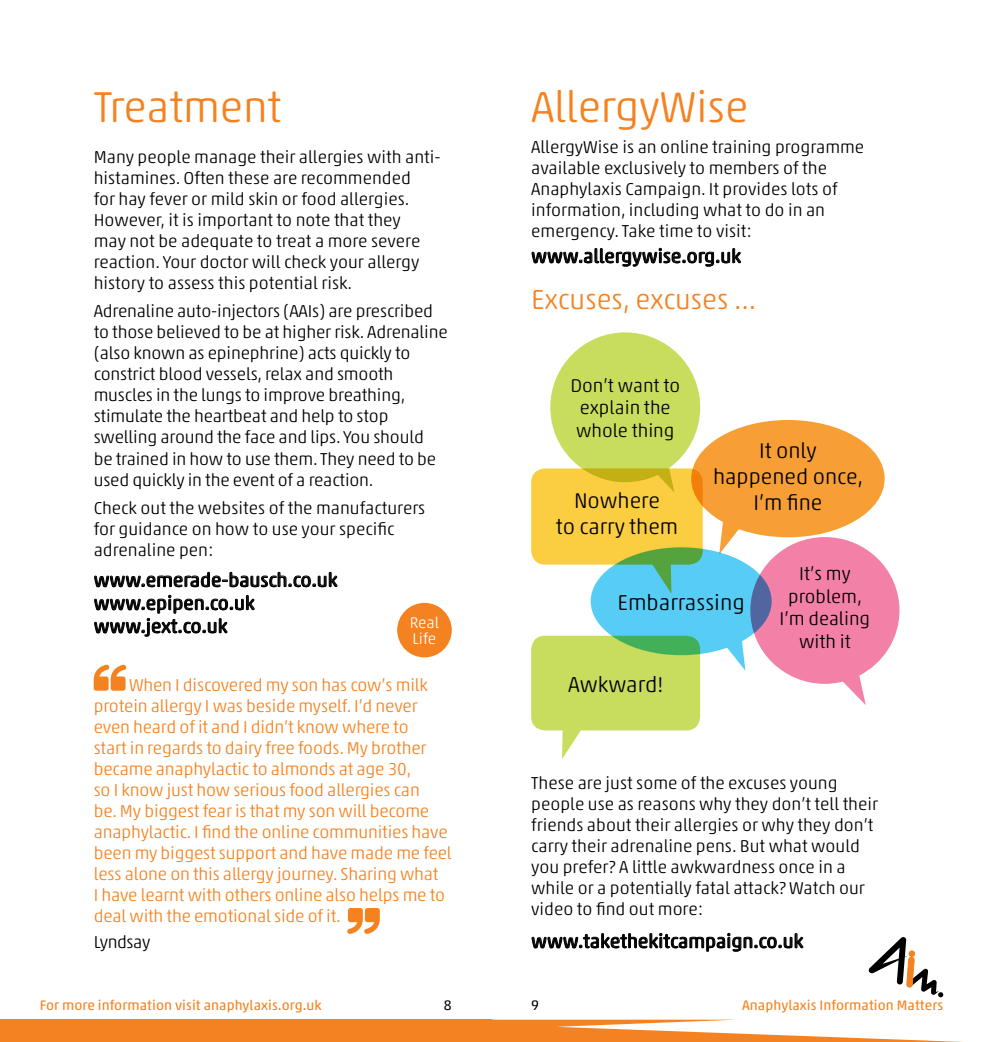
<style>
.page{position:relative;width:983px;height:1042px;background:#fff}
.page>*{position:absolute;margin:0;border:0;box-sizing:border-box;transform-origin:0 0}
.t1{font:300 43.75px "Akko Rounded Pro";letter-spacing:-.005em;color:#f58220}
.t2{font:300 28px "Akko Rounded Pro";color:#f58220}
.t3{font:300 21.88px "Akko Rounded Pro";color:#000}
.t4{font:300 21.7px/25.9px "Akko Rounded Pro";color:#000;text-align:center}
.t5{font:19.25px/23.1px "Akko Rounded Pro";color:#000}
.t6{font:300 18.72px/22.6px "Akko Rounded Pro";color:#000;text-align:center}
.t7{font:300 17.5px/21px "Akko Rounded Pro";color:#000}
.t8{font:300 17.5px/21px "Akko Rounded Pro";letter-spacing:-.01em;color:#f58220}
.t9{font:300 17.5px "Akko Rounded Pro";letter-spacing:-.025em;color:#000}
.t10{font:300 15.75px/15.8px "Akko Rounded Pro";color:#fff}
.t11{font:14px "Akko Rounded Pro";letter-spacing:.005em;color:#f58220}
.t12{font:14px "Akko Rounded Pro";color:#000}
</style>
<div class="page">
<svg style="left:868px;top:937px;width:75px;height:60px"></svg>
<svg style="left:491px;top:1019px;width:472px;height:23px"></svg>
<div style="left:0;top:1019px;width:491px;height:23px;background:#f58220"></div>
<svg style="left:94px;top:572px;width:243px;height:15px"></svg>
<svg style="left:94px;top:595px;width:161px;height:42px"></svg>
<svg style="left:94px;top:664px;width:32px;height:27px"></svg>
<svg style="left:531px;top:248px;width:210px;height:19px"></svg>
<svg style="left:531px;top:933px;width:272px;height:19px"></svg>
<svg style="left:531px;top:332px;width:368px;height:427px"></svg>
<div style="left:397px;top:603px;width:54px;height:54px;background:#f58220;border-radius:50%"></div>
<svg style="left:347px;top:908px;width:33px;height:26px"></svg>
<h1 class="t1" style="left:94px;top:81px;width:189px">Treatment</h1>
<p class="t7" style="left:94px;top:146px;width:348px">Many people manage their allergies with anti&shy;histamines. Often these are recommended<br>for hay fever or mild skin or food allergies.<br>However, it is important to note that they<br>may not be adequate to treat a more severe reaction. Your doctor will check your allergy history to assess this potential risk.</p>
<p class="t7" style="left:94px;top:301px;width:355px">Adrenaline auto-injectors (AAIs) are prescribed to those believed to be at higher risk. Adrenaline (also known as epinephrine) acts quickly to constrict blood vessels, relax and smooth muscles in the lungs to improve breathing, stimulate the heartbeat and help to stop swelling around the face and lips. You should<br>be trained in how to use them. They need to be used quickly in the event of a reaction.</p>
<p class="t7" style="left:94px;top:497px;width:333px">Check out the websites of the manufacturers for guidance on how to use your specific adrenaline pen:</p>
<p class="t5" style="left:94px;top:568px;width:245px">www.emerade-bausch.co.uk www.epipen.co.uk www.jext.co.uk</p>
<p class="t10" style="left:409px;top:615px;width:31px">Real<br>Life</p>
<p class="t8" style="left:94px;top:674px;width:359px;text-indent:35px">When I discovered my son has cow’s milk protein allergy I was beside myself. I’d never even heard of it and I didn’t know where to<br>start in regards to dairy free foods. My brother became anaphylactic to almonds at age 30,<br>so I know just how serious food allergies can<br>be. My biggest fear is that my son will become anaphylactic. I find the online communities have been my biggest support and have made me feel less alone on this allergy journey. Sharing what<br>I have learnt with others online also helps me to deal with the emotional side of it.</p>
<p class="t9" style="left:94px;top:931px;width:58px">Lyndsay</p>
<h1 class="t1" style="left:531px;top:81px;width:218px">AllergyWise</h1>
<p class="t7" style="left:531px;top:136px;width:334px">AllergyWise is an online training programme available exclusively to members of the Anaphylaxis Campaign. It provides lots of information, including what to do in an emergency. Take time to visit:</p>
<p class="t5" style="left:531px;top:244px;width:211px">www.allergywise.org.uk</p>
<h2 class="t2" style="left:531px;top:283px;width:226px">Excuses, excuses ...</h2>
<p class="t6" style="left:570px;top:374px;width:111px">Don’t want to explain the whole thing</p>
<p class="t4" style="left:555px;top:488px;width:124px">Nowhere<br>to carry them</p>
<p class="t4" style="left:713px;top:438px;width:152px">It only happened once,<br>I’m fine</p>
<p class="t3" style="left:617px;top:589px;width:129px">Embarrassing</p>
<p class="t3" style="left:568px;top:671px;width:96px">Awkward!</p>
<p class="t6" style="left:779px;top:562px;width:92px">It’s my problem,<br>I’m dealing with it</p>
<p class="t7" style="left:531px;top:772px;width:348px">These are just some of the excuses young people use as reasons why they don’t tell their friends about their allergies or why they don’t carry their adrenaline pens. But what would you prefer? A little awkwardness once in a while or a potentially fatal attack? Watch our video to find out more:</p>
<p class="t5" style="left:531px;top:929px;width:274px">www.takethekitcampaign.co.uk</p>
<p class="t11" style="left:40px;top:996px;width:283px">For more information visit anaphylaxis.org.uk</p>
<p class="t12" style="left:444px;top:996px;width:9px">8</p>
<p class="t12" style="left:531px;top:996px;width:9px">9</p>
<p class="t11" style="left:741px;top:996px;width:203px">Anaphylaxis Information Matters</p>
</div>
